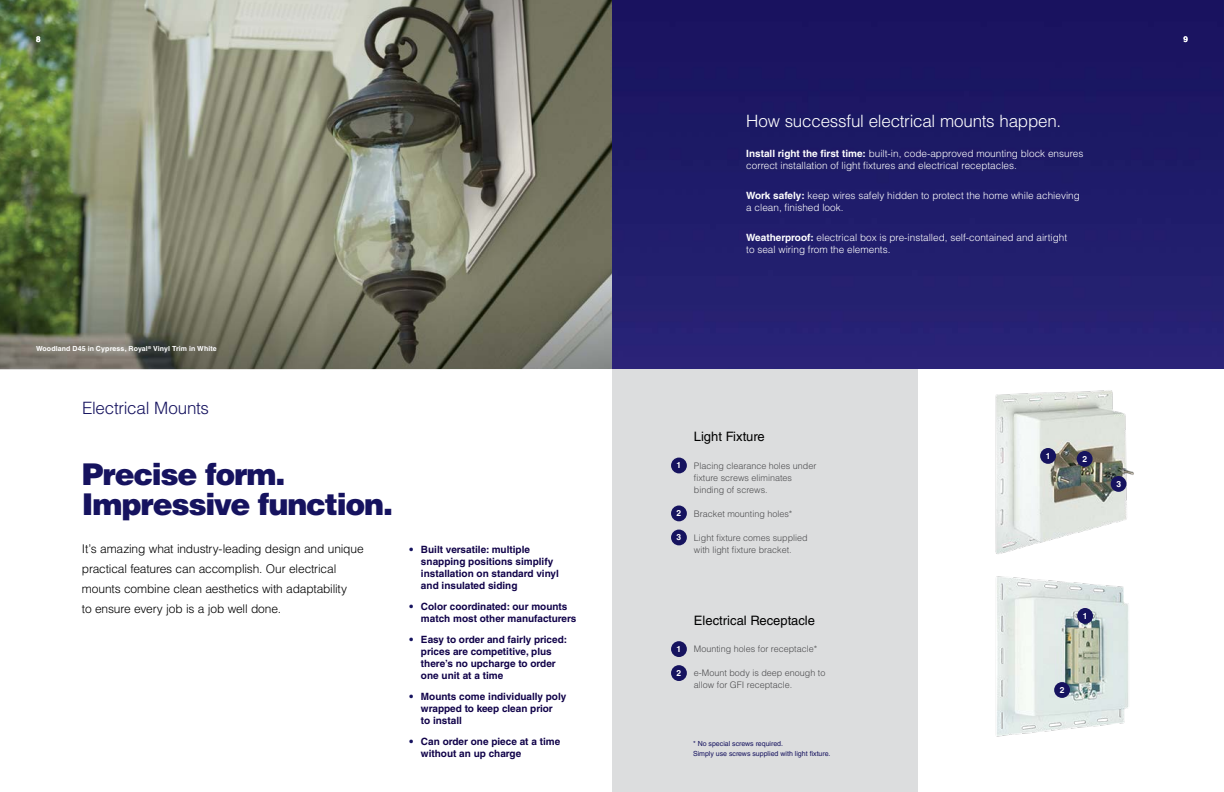
<style>
.page{position:relative;width:1224px;height:792px;background:#fff}
.page>*{position:absolute;margin:0;border:0;box-sizing:border-box;transform-origin:0 0}
.t1{font:900 30px/30px "Helvetica LT Std";letter-spacing:-.045em;color:#16135f}
.t2{font:300 17px "Helvetica LT Std";letter-spacing:-.015em;color:#fff}
.t3{font:300 17px "Helvetica LT Std";letter-spacing:-.015em;color:#16135f}
.t4{font:13px "Helvetica LT Std";color:#000}
.t5{font:300 12px/20px "Helvetica LT Std";letter-spacing:-.015em;color:#000}
.t6{font:700 10px/12px "Helvetica LT Std";color:#100249}
.t7{font:300 10px/12px "Helvetica LT Std";color:#fff}
.t8{font:300 9px/12px "Helvetica LT Std";color:#4d4d4f}
.t9{font:700 8.5px "Helvetica LT Std";color:#fff}
.t10{font:700 8px "Helvetica LT Std";color:#fff}
.t11{font:7px/10px "Helvetica LT Std";color:#16135f}
.t12{font:700 7px "Helvetica LT Std";letter-spacing:.015em;color:#fff}
.s1{font-weight:300;color:#16135f}
.s2{font-weight:700}
</style>
<div class="page">
<img style="left:0;top:0;width:1224px;height:369px">
<div style="left:612px;top:369px;width:306px;height:423px;background:#dcddde"></div>
<img style="left:995px;top:390px;width:139px;height:164px">
<img style="left:996px;top:576px;width:133px;height:161px">
<div style="left:1040px;top:448px;width:16px;height:16px;background:#16135f;border-radius:50%"></div>
<div style="left:1077px;top:451px;width:16px;height:16px;background:#16135f;border-radius:50%"></div>
<div style="left:1111px;top:476px;width:16px;height:16px;background:#16135f;border-radius:50%"></div>
<div style="left:1077px;top:608px;width:16px;height:16px;background:#16135f;border-radius:50%"></div>
<div style="left:1054px;top:682px;width:16px;height:16px;background:#16135f;border-radius:50%"></div>
<div style="left:671px;top:458px;width:16px;height:15px;background:#16135f;border-radius:50%"></div>
<div style="left:671px;top:506px;width:16px;height:15px;background:#16135f;border-radius:50%"></div>
<div style="left:671px;top:530px;width:16px;height:15px;background:#16135f;border-radius:50%"></div>
<div style="left:671px;top:641px;width:16px;height:16px;background:#16135f;border-radius:50%"></div>
<div style="left:671px;top:665px;width:16px;height:16px;background:#16135f;border-radius:50%"></div>
<p class="t10" style="left:36px;top:34px;width:6px">8</p>
<p class="t10" style="left:1184px;top:34px;width:6px">9</p>
<p class="t12" style="left:36px;top:344px;width:182px">Woodland D45 in Cypress, Royal<sup>®</sup> Vinyl Trim in White</p>
<h2 class="t3" style="left:82px;top:398px;width:129px">Electrical Mounts</h2>
<h1 class="t1" style="left:82px;top:458px;width:313px">Precise form.<br>Impressive function.</h1>
<p class="t5" style="left:82px;top:538px;width:283px">It’s amazing what industry-leading design and unique practical features can accomplish. Our electrical mounts combine clean aesthetics with adaptability<br>to ensure every job is a job well done.</p>
<p class="t6" style="left:421px;top:544px;width:139px;text-indent:-12px"><span class="s1">•</span> Built versatile: multiple snapping positions simplify installation on standard vinyl and insulated siding</p>
<p class="t6" style="left:421px;top:601px;width:157px;text-indent:-12px"><span class="s1">•</span> Color coordinated: our mounts match most other manufacturers</p>
<p class="t6" style="left:421px;top:634px;width:148px;text-indent:-12px"><span class="s1">•</span> Easy to order and fairly priced: prices are competitive, plus there’s no upcharge to order one unit at a time</p>
<p class="t6" style="left:421px;top:691px;width:147px;text-indent:-12px"><span class="s1">•</span> Mounts come individually poly wrapped to keep clean prior<br>to install</p>
<p class="t6" style="left:421px;top:736px;width:141px;text-indent:-12px"><span class="s1">•</span> Can order one piece at a time without an up charge</p>
<h2 class="t2" style="left:746px;top:111px;width:317px">How successful electrical mounts happen.</h2>
<p class="t7" style="left:746px;top:148px;width:339px"><span class="s2">Install right the first time:</span> built-in, code-approved mounting block ensures correct installation of light fixtures and electrical receptacles.</p>
<p class="t7" style="left:746px;top:190px;width:335px"><span class="s2">Work safely:</span> keep wires safely hidden to protect the home while achieving a clean, finished look.</p>
<p class="t7" style="left:746px;top:232px;width:323px"><span class="s2">Weatherproof:</span> electrical box is pre-installed, self-contained and airtight to seal wiring from the elements.</p>
<p class="t9" style="left:677px;top:460px;width:6px">1</p>
<p class="t9" style="left:677px;top:508px;width:6px">2</p>
<p class="t9" style="left:677px;top:532px;width:6px">3</p>
<h3 class="t4" style="left:694px;top:429px;width:72px">Light Fixture</h3>
<p class="t8" style="left:694px;top:460px;width:124px">Placing clearance holes under fixture screws eliminates binding of screws.</p>
<p class="t8" style="left:694px;top:507px;width:100px">Bracket mounting holes*</p>
<p class="t8" style="left:694px;top:532px;width:115px">Light fixture comes supplied with light fixture bracket.</p>
<p class="t9" style="left:677px;top:644px;width:6px">1</p>
<p class="t9" style="left:677px;top:668px;width:6px">2</p>
<h3 class="t4" style="left:694px;top:613px;width:123px">Electrical Receptacle</h3>
<p class="t8" style="left:694px;top:643px;width:125px">Mounting holes for receptacle*</p>
<p class="t8" style="left:694px;top:667px;width:133px">e-Mount body is deep enough to allow for GFI receptacle.</p>
<p class="t11" style="left:693px;top:739px;width:139px">* No special screws required.<br>Simply use screws supplied with light fixture.</p>
<p class="t9" style="left:1046px;top:450px;width:6px">1</p>
<p class="t9" style="left:1083px;top:453px;width:6px">2</p>
<p class="t9" style="left:1116px;top:478px;width:6px">3</p>
<p class="t9" style="left:1083px;top:610px;width:6px">1</p>
<p class="t9" style="left:1060px;top:685px;width:6px">2</p>
</div>
